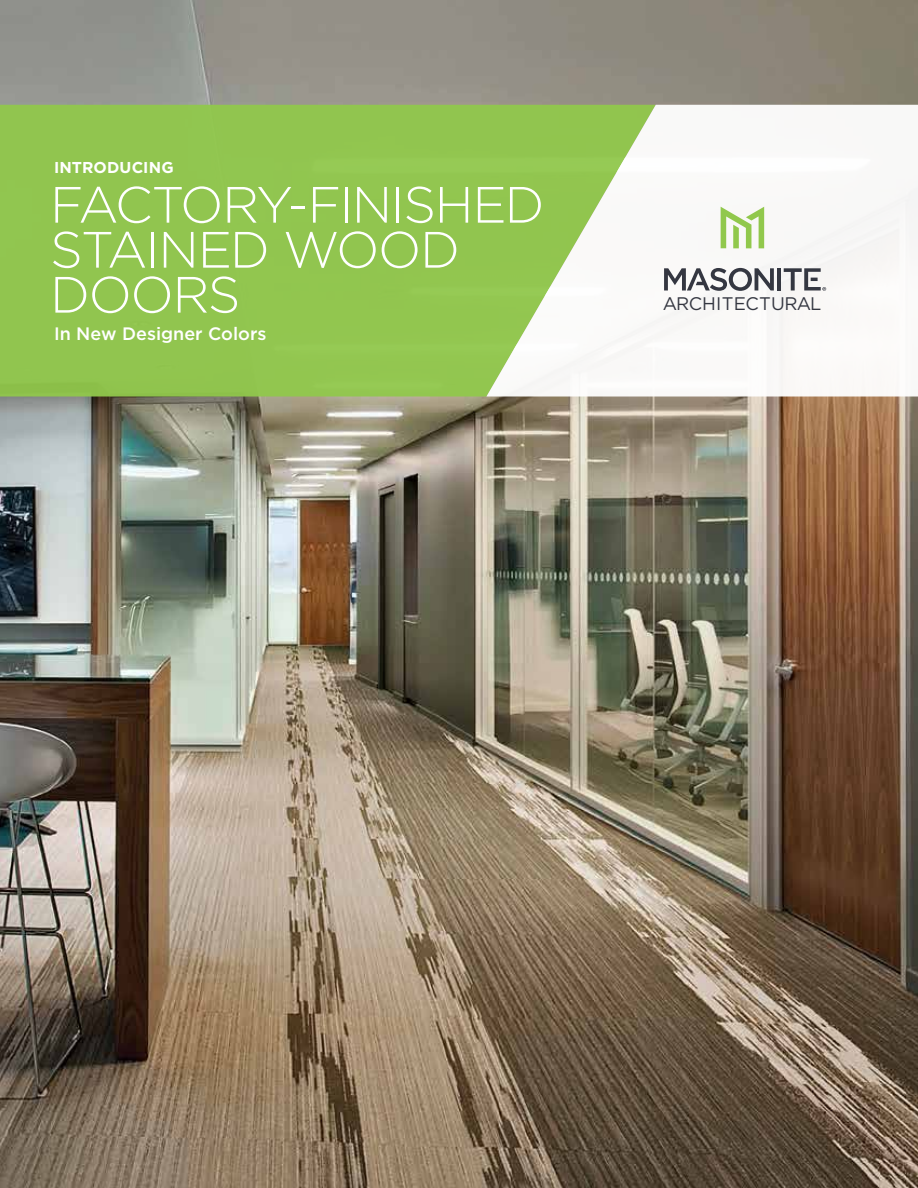
<style>
.page{position:relative;width:918px;height:1188px;background:#fff}
.page>*{position:absolute;margin:0;border:0;box-sizing:border-box;transform-origin:0 0}
.t1{font:300 51px/45px "Gotham";letter-spacing:-.03em;color:#fff}
.t2{font:18.15px "Gotham";letter-spacing:-.01em;color:#343741}
.t3{font:500 18px "Gotham";color:#fff}
.t4{font:700 15.75px "Gotham";letter-spacing:.01em;color:#fff}
</style>
<div class="page">
<img style="left:0;top:0;width:918px;height:1188px">
<div style="left:0;top:105px;width:486px;height:292px;background:#91c54f"></div>
<svg style="left:486px;top:105px;width:432px;height:292px"></svg>
<svg style="left:721px;top:207px;width:43px;height:41px"></svg>
<svg style="left:664px;top:268px;width:110px;height:23px"></svg>
<hr style="left:777px;top:268px;width:4px;height:23px;background:#343741">
<svg style="left:784px;top:268px;width:42px;height:23px"></svg>
<p class="t4" style="left:54px;top:157px;width:121px">INTRODUCING</p>
<p class="t1" style="left:50px;top:181px;width:496px">FACTORY-FINISHED<br>STAINED WOOD<br>DOORS</p>
<p class="t3" style="left:54px;top:322px;width:214px">In New Designer Colors</p>
<p class="t2" style="left:663px;top:292px;width:160px">ARCHITECTURAL</p>
</div>
